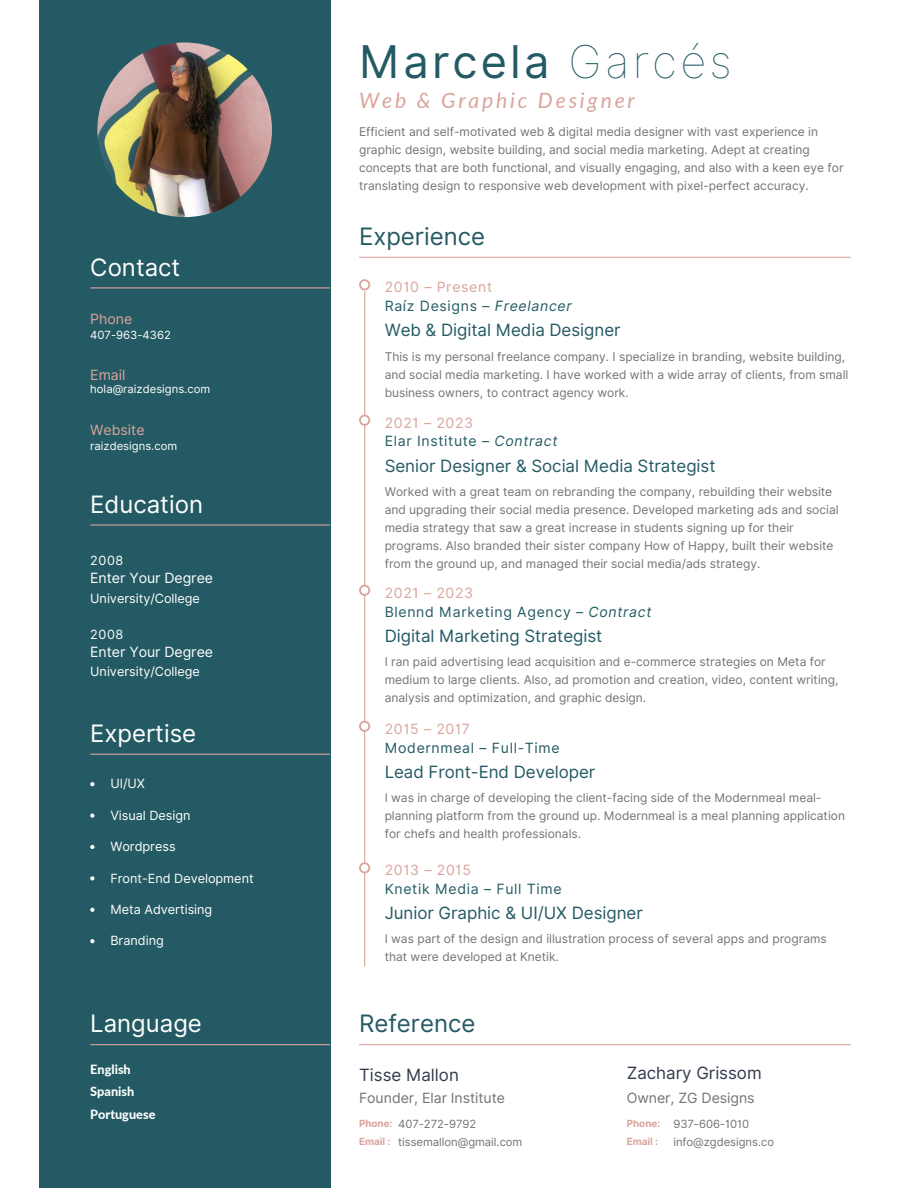
<style>
.page{position:relative;width:918px;height:1188px;background:#fff}
.page>*{position:absolute;margin:0;border:0;box-sizing:border-box;transform-origin:0 0}
.t1{font:45.15px "Inter";letter-spacing:.07em;color:#245a63}
.t2{font:24px "Inter";color:#fff}
.t3{font:24px "Inter";color:#245a63}
.t4{font:italic 21.15px "Lato";letter-spacing:.135em;color:#daa49c}
.t5{font:16.95px "Inter";letter-spacing:-.005em;color:#245a63}
.t6{font:16.95px "Inter";color:#323b4c}
.t7{font:14.1px "Inter";letter-spacing:.045em;color:#245a63}
.t8{font:14.1px "Inter";letter-spacing:.045em;color:#daa49c}
.t9{font:14.1px "Inter";letter-spacing:-.005em;color:#737373}
.t10{font:14.1px "Inter";letter-spacing:-.005em;color:#fff}
.t11{font:14.1px "Inter";color:#daa49c}
.t12{font:12.75px "Inter";letter-spacing:-.005em;color:#fff}
.t13{font:800 12.75px "Lato";color:#fff}
.t14{font:12px/18px "Inter";color:#737373}
.t15{font:11.25px "Inter";letter-spacing:-.005em;color:#737373}
.t16{font:11.25px "Inter";color:#fff}
.t17{font:700 9.9px "Inter";color:#daa49c}
.s1{font-family:"Inter Thin BETA"}
.s2{font-style:italic}
</style>
<div class="page">
<div style="left:39px;top:0;width:291px;height:1188px;background:#245a63"></div>
<hr style="left:90px;top:287px;width:240px;height:1px;background:#daa49c">
<hr style="left:90px;top:524px;width:240px;height:2px;background:#daa49c">
<hr style="left:359px;top:257px;width:492px;height:1px;background:#daa49c">
<hr style="left:364px;top:291px;width:1px;height:675px;background:#daa49c">
<svg style="left:359px;top:279px;width:11px;height:11px"></svg>
<div style="left:361px;top:281px;width:7px;height:7px;background:#fff;border-radius:50%"></div>
<hr style="left:359px;top:1044px;width:492px;height:1px;background:#daa49c">
<img style="left:97px;top:42px;width:175px;height:175px;border-radius:50%">
<svg style="left:90px;top:782px;width:4px;height:4px"></svg>
<svg style="left:90px;top:813px;width:4px;height:5px"></svg>
<svg style="left:90px;top:845px;width:4px;height:4px"></svg>
<svg style="left:90px;top:876px;width:4px;height:4px"></svg>
<svg style="left:90px;top:908px;width:4px;height:4px"></svg>
<svg style="left:90px;top:939px;width:4px;height:4px"></svg>
<hr style="left:90px;top:754px;width:240px;height:1px;background:#daa49c">
<hr style="left:90px;top:1044px;width:240px;height:1px;background:#daa49c">
<svg style="left:359px;top:415px;width:11px;height:11px"></svg>
<div style="left:361px;top:417px;width:7px;height:7px;background:#fff;border-radius:50%"></div>
<svg style="left:359px;top:585px;width:11px;height:11px"></svg>
<div style="left:361px;top:587px;width:7px;height:7px;background:#fff;border-radius:50%"></div>
<svg style="left:359px;top:721px;width:11px;height:11px"></svg>
<div style="left:361px;top:723px;width:7px;height:7px;background:#fff;border-radius:50%"></div>
<svg style="left:359px;top:862px;width:11px;height:11px"></svg>
<div style="left:361px;top:864px;width:7px;height:7px;background:#fff;border-radius:50%"></div>
<p class="t2" style="left:90px;top:253px;width:92px">Contact</p>
<p class="t8" style="left:90px;top:310px;width:44px">Phone</p>
<p class="t16" style="left:90px;top:328px;width:82px">407-963-4362</p>
<p class="t8" style="left:90px;top:367px;width:37px">Email</p>
<p class="t16" style="left:90px;top:382px;width:122px">hola@raizdesigns.com</p>
<p class="t11" style="left:90px;top:421px;width:56px">Website</p>
<p class="t16" style="left:90px;top:439px;width:88px">raizdesigns.com</p>
<p class="t2" style="left:90px;top:490px;width:114px">Education</p>
<p class="t12" style="left:90px;top:553px;width:35px">2008</p>
<p class="t10" style="left:90px;top:570px;width:124px">Enter Your Degree</p>
<p class="t12" style="left:90px;top:591px;width:111px">University/College</p>
<p class="t12" style="left:90px;top:626px;width:35px">2008</p>
<p class="t10" style="left:90px;top:643px;width:124px">Enter Your Degree</p>
<p class="t12" style="left:90px;top:664px;width:111px">University/College</p>
<p class="t2" style="left:90px;top:719px;width:107px">Expertise</p>
<p class="t12" style="left:110px;top:776px;width:36px">UI/UX</p>
<p class="t12" style="left:110px;top:808px;width:82px">Visual Design</p>
<p class="t12" style="left:110px;top:839px;width:67px">Wordpress</p>
<p class="t12" style="left:110px;top:870px;width:145px">Front-End Development</p>
<p class="t12" style="left:110px;top:902px;width:104px">Meta Advertising</p>
<p class="t12" style="left:110px;top:933px;width:55px">Branding</p>
<p class="t2" style="left:90px;top:1009px;width:113px">Language</p>
<p class="t13" style="left:90px;top:1062px;width:42px">English</p>
<p class="t13" style="left:90px;top:1084px;width:46px">Spanish</p>
<p class="t13" style="left:90px;top:1106px;width:67px">Portuguese</p>
<p class="t1" style="left:359px;top:35px;width:374px">Marcela <span class="s1">Garcés</span></p>
<p class="t4" style="left:359px;top:88px;width:277px">Web &amp; Graphic Designer</p>
<p class="t14" style="left:359px;top:123px;width:486px">Efficient and self-motivated web &amp; digital media designer with vast experience in graphic design, website building, and social media marketing. Adept at creating concepts that are both functional, and visually engaging, and also with a keen eye for translating design to responsive web development with pixel-perfect accuracy.</p>
<p class="t3" style="left:359px;top:222px;width:128px">Experience</p>
<p class="t8" style="left:385px;top:279px;width:109px">2010 – Present</p>
<p class="t7" style="left:385px;top:297px;width:189px">Raíz Designs – <span class="s2">Freelancer</span></p>
<p class="t5" style="left:385px;top:320px;width:237px">Web &amp; Digital Media Designer</p>
<p class="t14" style="left:385px;top:347px;width:465px">This is my personal freelance company. I specialize in branding, website building, and social media marketing. I have worked with a wide array of clients, from small business owners, to contract agency work.</p>
<p class="t8" style="left:385px;top:414px;width:90px">2021 – 2023</p>
<p class="t7" style="left:385px;top:433px;width:174px">Elar Institute – <span class="s2">Contract</span></p>
<p class="t5" style="left:385px;top:455px;width:332px">Senior Designer &amp; Social Media Strategist</p>
<p class="t14" style="left:385px;top:483px;width:455px">Worked with a great team on rebranding the company, rebuilding their website and upgrading their social media presence. Developed marketing ads and social media strategy that saw a great increase in students signing up for their programs. Also branded their sister company How of Happy, built their website from the ground up, and managed their social media/ads strategy.</p>
<p class="t8" style="left:385px;top:584px;width:90px">2021 – 2023</p>
<p class="t7" style="left:385px;top:603px;width:268px">Blennd Marketing Agency – <span class="s2">Contract</span></p>
<p class="t5" style="left:385px;top:625px;width:219px">Digital Marketing Strategist</p>
<p class="t14" style="left:385px;top:653px;width:455px">I ran paid advertising lead acquisition and e-commerce strategies on Meta for medium to large clients. Also, ad promotion and creation, video, content writing, analysis and optimization, and graphic design.</p>
<p class="t8" style="left:385px;top:720px;width:87px">2015 – 2017</p>
<p class="t7" style="left:385px;top:739px;width:177px">Modernmeal – Full-Time</p>
<p class="t5" style="left:385px;top:761px;width:212px">Lead Front-End Developer</p>
<p class="t14" style="left:385px;top:789px;width:462px">I was in charge of developing the client-facing side of the Modernmeal meal&shy;planning platform from the ground up. Modernmeal is a meal planning application for chefs and health professionals.</p>
<p class="t8" style="left:385px;top:862px;width:88px">2013 – 2015</p>
<p class="t7" style="left:385px;top:881px;width:179px">Knetik Media – Full Time</p>
<p class="t5" style="left:385px;top:903px;width:260px">Junior Graphic &amp; UI/UX Designer</p>
<p class="t14" style="left:385px;top:930px;width:444px">I was part of the design and illustration process of several apps and programs that were developed at Knetik.</p>
<p class="t3" style="left:359px;top:1009px;width:118px">Reference</p>
<p class="t6" style="left:359px;top:1065px;width:101px">Tisse Mallon</p>
<p class="t17" style="left:359px;top:1118px;width:35px">Phone:</p>
<p class="t17" style="left:359px;top:1135px;width:33px">Email :</p>
<p class="t9" style="left:359px;top:1089px;width:148px">Founder, Elar Institute</p>
<p class="t15" style="left:398px;top:1118px;width:80px">407-272-9792</p>
<p class="t15" style="left:398px;top:1135px;width:126px">tissemallon@gmail.com</p>
<p class="t6" style="left:627px;top:1063px;width:136px">Zachary Grissom</p>
<p class="t17" style="left:627px;top:1118px;width:35px">Phone:</p>
<p class="t17" style="left:627px;top:1135px;width:33px">Email :</p>
<p class="t9" style="left:627px;top:1089px;width:129px">Owner, ZG Designs</p>
<p class="t15" style="left:673px;top:1118px;width:77px">937-606-1010</p>
<p class="t15" style="left:673px;top:1135px;width:102px">info@zgdesigns.co</p>
</div>
